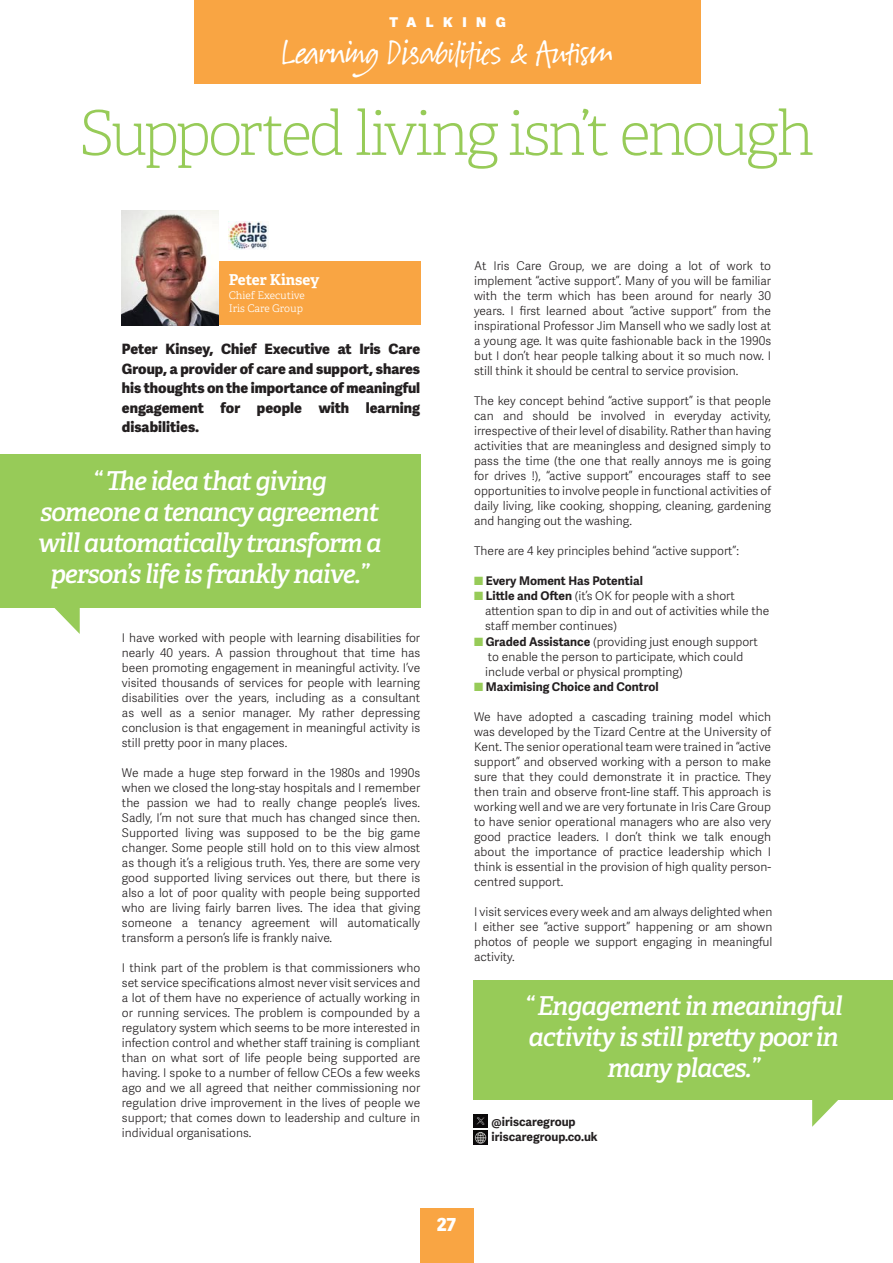
<style>
.page{position:relative;width:893px;height:1263px;background:#fff}
.page>*{position:absolute;margin:0;border:0;box-sizing:border-box;transform-origin:0 0}
.t1{font:100 61.5px "Adelle";letter-spacing:-.055em;color:#97cb58}
.t2{font:42px "Suomi Hand Script";color:#fff}
.t3{font:italic 600 26.1px/30.9px "Adelle";letter-spacing:-.04em;color:#fff;text-align:center}
.t4{font:800 18px "Adelle Sans";color:#fff}
.t5{font:700 15px "Adelle";color:#fff}
.t6{font:800 14.25px/19.5px "Adelle Sans";color:#231f20;text-align:justify}
.t7{font:800 13.5px "Adelle Sans";letter-spacing:.71em;color:#fff}
.t8{font:300 12px/15px "Adelle Sans";color:#231f20;text-align:justify}
.t9{font:700 12px/15px "Adelle Sans";color:#231f20}
.t10{font:300 10.5px/13.5px "Adelle";color:#fff}
.s1{color:#97cb58}
.s2{font-weight:700}
</style>
<div class="page">
<svg style="left:26px;top:607px;width:54px;height:27px"></svg>
<div style="left:420px;top:1209px;width:54px;height:54px;background:#f9a543"></div>
<div style="left:216px;top:261px;width:204px;height:64px;background:#f9a543"></div>
<img style="left:122px;top:210px;width:97px;height:115px">
<img style="left:228px;top:221px;width:40px;height:28px">
<div style="left:195px;top:0;width:506px;height:83px;background:#f9a543"></div>
<div style="left:0;top:454px;width:420px;height:153px;background:#97cb58"></div>
<div style="left:474px;top:980px;width:419px;height:119px;background:#97cb58"></div>
<svg style="left:812px;top:1099px;width:54px;height:28px"></svg>
<img style="left:474px;top:1114px;width:13px;height:14px">
<svg style="left:474px;top:1131px;width:13px;height:13px"></svg>
<p class="t7" style="left:389px;top:14px;width:118px">TALKING</p>
<h2 class="t2" style="left:282px;top:30px;width:333px">Learning Disabilities &amp; Autism</h2>
<h1 class="t1" style="left:79px;top:96px;width:737px">Supported living isn’t enough</h1>
<p class="t5" style="left:229px;top:270px;width:92px">Peter Kinsey</p>
<p class="t10" style="left:229px;top:289px;width:78px">Chief Executive<br>Iris Care Group</p>
<p class="t6" style="left:122px;top:339px;width:300px">Peter Kinsey, Chief Executive at Iris Care Group, a provider of care and support, shares his thoughts on the importance of meaningful engagement for people with learning disabilities.</p>
<h3 class="t3" style="left:38px;top:466px;width:345px">“ The idea that giving<br>someone a tenancy agreement will automatically transform a person’s life is frankly naive.”</h3>
<p class="t8" style="left:122px;top:631px;width:300px">I have worked with people with learning disabilities for nearly 40 years. A passion throughout that time has been promoting engagement in meaningful activity. I’ve visited thousands of services for people with learning disabilities over the years, including as a consultant as well as a senior manager. My rather depressing conclusion is that engagement in meaningful activity is still pretty poor in many places.</p>
<p class="t8" style="left:122px;top:766px;width:300px">We made a huge step forward in the 1980s and 1990s when we closed the long-stay hospitals and I remember the passion we had to really change people’s lives.<br>Sadly, I’m not sure that much has changed since then.<br>Supported living was supposed to be the big game changer. Some people still hold on to this view almost as though it’s a religious truth. Yes, there are some very good supported living services out there, but there is also a lot of poor quality with people being supported who are living fairly barren lives. The idea that giving someone a tenancy agreement will automatically transform a person’s life is frankly naive.</p>
<p class="t8" style="left:122px;top:961px;width:300px">I think part of the problem is that commissioners who set service specifications almost never visit services and a lot of them have no experience of actually working in or running services. The problem is compounded by a regulatory system which seems to be more interested in infection control and whether staff training is compliant than on what sort of life people being supported are having. I spoke to a number of fellow CEOs a few weeks ago and we all agreed that neither commissioning nor regulation drive improvement in the lives of people we support; that comes down to leadership and culture in individual organisations.</p>
<p class="t8" style="left:474px;top:259px;width:299px">At Iris Care Group, we are doing a lot of work to implement “active support”. Many of you will be familiar with the term which has been around for nearly 30 years. I first learned about “active support” from the inspirational Professor Jim Mansell who we sadly lost at a young age. It was quite fashionable back in the 1990s but I don’t hear people talking about it so much now. I still think it should be central to service provision.</p>
<p class="t8" style="left:474px;top:394px;width:299px">The key concept behind “active support” is that people can and should be involved in everyday activity, irrespective of their level of disability. Rather than having activities that are meaningless and designed simply to pass the time (the one that really annoys me is going for drives !), “active support” encourages staff to see opportunities to involve people in functional activities of daily living, like cooking, shopping, cleaning, gardening and hanging out the washing.</p>
<p class="t8" style="left:474px;top:544px;width:266px">There are 4 key principles behind “active support”:</p>
<p class="t9" style="left:474px;top:574px;width:170px"><span class="s1">■</span> Every Moment Has Potential</p>
<p class="t8" style="left:485px;top:589px;width:286px;text-align:left;text-indent:-11px"><span class="s1">■</span> <span class="s2">Little and Often</span> (it’s OK for people with a short attention span to dip in and out of activities while the staff member continues)</p>
<p class="t8" style="left:485px;top:634px;width:274px;text-align:left;text-indent:-11px"><span class="s1">■</span> <span class="s2">Graded Assistance</span> (providing just enough support to enable the person to participate, which could include verbal or physical prompting)</p>
<p class="t9" style="left:474px;top:679px;width:186px"><span class="s1">■</span> Maximising Choice and Control</p>
<p class="t8" style="left:474px;top:709px;width:299px">We have adopted a cascading training model which was developed by the Tizard Centre at the University of Kent. The senior operational team were trained in “active support” and observed working with a person to make sure that they could demonstrate it in practice. They then train and observe front-line staff. This approach is working well and we are very fortunate in Iris Care Group to have senior operational managers who are also very good practice leaders. I don’t think we talk enough about the importance of practice leadership which I think is essential in the provision of high quality person&shy;centred support.</p>
<p class="t8" style="left:474px;top:904px;width:300px">I visit services every week and am always delighted when I either see “active support” happening or am shown photos of people we support engaging in meaningful activity.</p>
<h3 class="t3" style="left:524px;top:990px;width:320px">“ Engagement in meaningful activity is still pretty poor in many places.”</h3>
<p class="t9" style="left:492px;top:1114px;width:108px">@iriscaregroup iriscaregroup.co.uk</p>
<h3 class="t4" style="left:437px;top:1213px;width:21px">27</h3>
</div>
